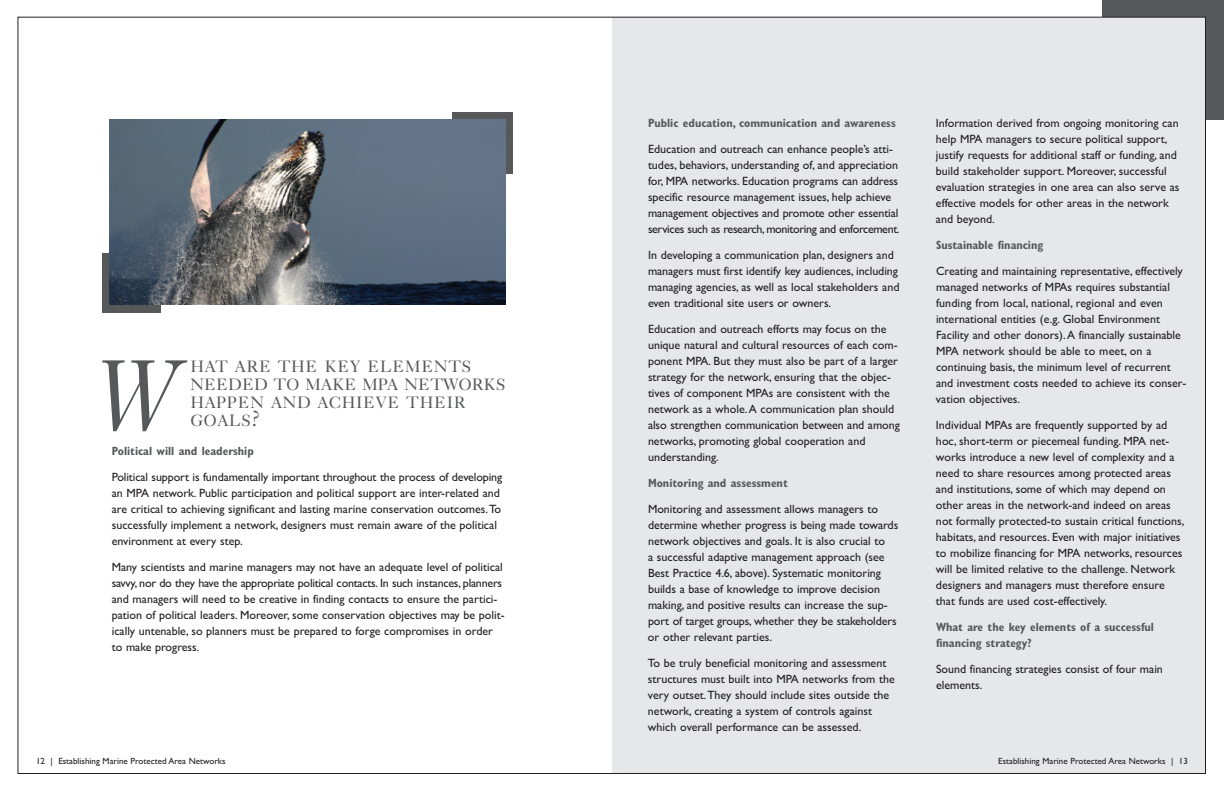
<style>
.page{position:relative;width:1224px;height:792px;background:#fff}
.page>*{position:absolute;margin:0;border:0;box-sizing:border-box;transform-origin:0 0}
.t1{font:100.7px "Caslon Five Forty Italic Os F";color:#57585a}
.t2{font:16.5px/18px "Caslon Five Forty Roman SC";letter-spacing:.04em;color:#57585a}
.t3{font:12px/16px "Gill Sans";color:#231f20}
.t4{font:700 condensed 12px/16px "Gill Sans";color:#57585a}
.t5{font:9px "Gill Sans";color:#231f20}
.s1{font-size:22px}
</style>
<div class="page">
<div style="left:1102px;top:0;width:122px;height:120px;background:#57585a"></div>
<div style="left:613px;top:17px;width:593px;height:756px;background:#e6e7e9"></div>
<div style="left:452px;top:112px;width:61px;height:61px;background:#57585a"></div>
<div style="left:103px;top:253px;width:58px;height:59px;background:#57585a"></div>
<img style="left:110px;top:119px;width:396px;height:186px">
<h1 class="t1" style="left:94px;top:360px;width:85px">W</h1>
<h2 class="t2" style="left:190px;top:359px;width:316px">HAT ARE THE KEY ELEMENTS<br>NEEDED TO MAKE MPA NETWORKS<br>HAPPEN AND ACHIEVE THEIR<br>GOALS<span class="s1">?</span></h2>
<p class="t4" style="left:112px;top:444px;width:144px">Political will and leadership</p>
<p class="t3" style="left:112px;top:468px;width:392px">Political support is fundamentally important throughout the process of developing an MPA network. Public participation and political support are inter-related and are critical to achieving significant and lasting marine conservation outcomes.To successfully implement a network, designers must remain aware of the political environment at every step.</p>
<p class="t3" style="left:112px;top:558px;width:394px">Many scientists and marine managers may not have an adequate level of political savvy, nor do they have the appropriate political contacts. In such instances, planners and managers will need to be creative in finding contacts to ensure the partici&shy;pation of political leaders. Moreover, some conservation objectives may be polit&shy;ically untenable, so planners must be prepared to forge compromises in order to make progress.</p>
<p class="t4" style="left:648px;top:116px;width:249px">Public education, communication and awareness</p>
<p class="t3" style="left:648px;top:141px;width:253px">Education and outreach can enhance people’s atti&shy;tudes, behaviors, understanding of, and appreciation for, MPA networks. Education programs can address specific resource management issues, help achieve management objectives and promote other essential services such as research, monitoring and enforcement.</p>
<p class="t3" style="left:648px;top:247px;width:253px">In developing a communication plan, designers and managers must first identify key audiences, including managing agencies, as well as local stakeholders and even traditional site users or owners.</p>
<p class="t3" style="left:648px;top:321px;width:253px">Education and outreach efforts may focus on the unique natural and cultural resources of each com&shy;ponent MPA. But they must also be part of a larger strategy for the network, ensuring that the objec&shy;tives of component MPAs are consistent with the network as a whole.A communication plan should also strengthen communication between and among networks, promoting global cooperation and understanding.</p>
<p class="t4" style="left:648px;top:476px;width:141px">Monitoring and assessment</p>
<p class="t3" style="left:648px;top:501px;width:252px">Monitoring and assessment allows managers to determine whether progress is being made towards network objectives and goals. It is also crucial to<br>a successful adaptive management approach (see Best Practice 4.6, above). Systematic monitoring builds a base of knowledge to improve decision making, and positive results can increase the sup&shy;port of target groups, whether they be stakeholders or other relevant parties.</p>
<p class="t3" style="left:648px;top:655px;width:248px">To be truly beneficial monitoring and assessment structures must built into MPA networks from the very outset.They should include sites outside the network, creating a system of controls against which overall performance can be assessed.</p>
<p class="t3" style="left:936px;top:115px;width:245px">Information derived from ongoing monitoring can help MPA managers to secure political support, justify requests for additional staff or funding, and build stakeholder support. Moreover, successful evaluation strategies in one area can also serve as effective models for other areas in the network and beyond.</p>
<p class="t4" style="left:936px;top:238px;width:109px">Sustainable financing</p>
<p class="t3" style="left:936px;top:263px;width:252px">Creating and maintaining representative, effectively managed networks of MPAs requires substantial funding from local, national, regional and even international entities (e.g. Global Environment Facility and other donors).A financially sustainable MPA network should be able to meet, on a continuing basis, the minimum level of recurrent and investment costs needed to achieve its conser&shy;vation objectives.</p>
<p class="t3" style="left:936px;top:417px;width:250px">Individual MPAs are frequently supported by ad hoc, short-term or piecemeal funding. MPA net&shy;works introduce a new level of complexity and a need to share resources among protected areas and institutions, some of which may depend on other areas in the network-and indeed on areas not formally protected-to sustain critical functions, habitats, and resources. Even with major initiatives to mobilize financing for MPA networks, resources will be limited relative to the challenge. Network designers and managers must therefore ensure that funds are used cost-effectively.</p>
<p class="t4" style="left:936px;top:620px;width:220px">What are the key elements of a successful financing strategy?</p>
<p class="t3" style="left:936px;top:661px;width:228px">Sound financing strategies consist of four main elements.</p>
<p class="t5" style="left:36px;top:756px;width:191px">12 | Establishing Marine Protected Area Networks</p>
<p class="t5" style="left:998px;top:756px;width:191px">Establishing Marine Protected Area Networks | 13</p>
</div>
